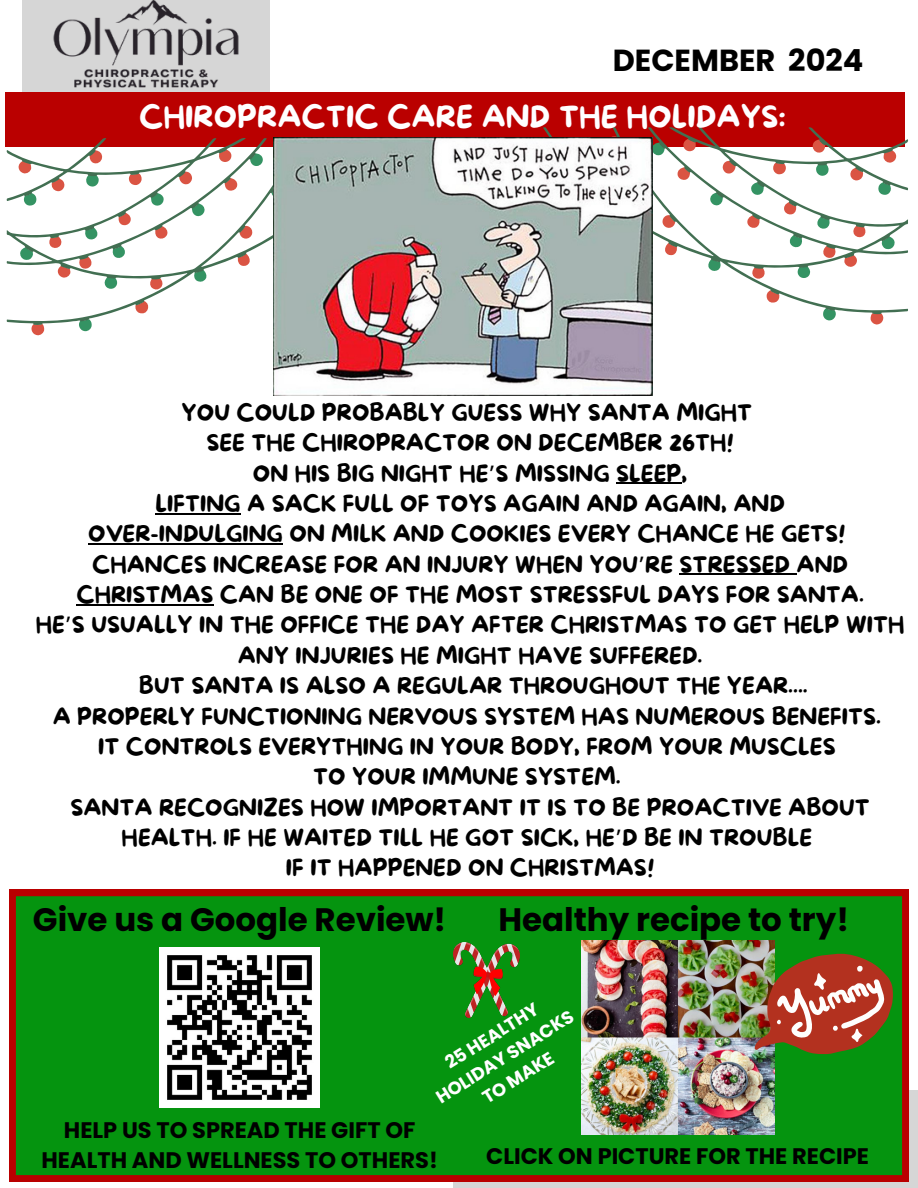
<style>
.page{position:relative;width:918px;height:1188px;background:#fff}
.page>*{position:absolute;margin:0;border:0;box-sizing:border-box;transform-origin:0 0}
.t1{font:700 32.4px "Poppins";color:#000}
.t2{font:700 30.45px "Poppins";color:#000}
.t3{font:30px "More Sugar";color:#fffeff}
.t4{font:22.5px/30.3px "More Sugar";color:#000;text-align:center}
.t5{font:700 22.5px/30.3px "Poppins";color:#000;text-align:center}
.t6{font:700 18px/24.8px "Poppins";color:#fff;text-align:center}
.s1{font-family:"Noto Sans Gurmukhi"}
</style>
<div class="page">
<div style="left:453px;top:1090px;width:465px;height:98px;background:#d6d6d6"></div>
<svg style="left:9px;top:889px;width:900px;height:293px;background:#16870e"></svg>
<img style="left:160px;top:948px;width:159px;height:159px">
<img style="left:23px;top:0;width:246px;height:92px">
<div style="left:5px;top:92px;width:900px;height:55px;background:#ba0000"></div>
<img style="left:581px;top:941px;width:194px;height:193px">
<svg style="left:755px;top:953px;width:138px;height:101px;background:#9b6641"></svg>
<img style="left:453px;top:943px;width:67px;height:75px">
<svg style="left:543px;top:127px;width:365px;height:187px"></svg>
<svg style="left:6px;top:138px;width:267px;height:187px"></svg>
<img style="left:273px;top:138px;width:379px;height:257px">
<hr style="left:616px;top:483px;width:66px;height:1px;background:#000">
<hr style="left:155px;top:513px;width:86px;height:1px;background:#000">
<hr style="left:88px;top:543px;width:195px;height:2px;background:#000">
<hr style="left:680px;top:574px;width:117px;height:1px;background:#000">
<hr style="left:76px;top:604px;width:138px;height:1px;background:#000">
<p class="t2" style="left:613px;top:39px;width:252px">DECEMBER 2024</p>
<p class="t3" style="left:139px;top:101px;width:648px">CHIROPRACTIC CARE AND THE HOLIDAYS:</p>
<h3 class="t4" style="left:36px;top:398px;width:870px">YOU COULD PROBABLY GUESS WHY SANTA MIGHT<br>SEE THE CHIROPRACTOR ON DECEMBER 26TH!<br>ON HIS BIG NIGHT HE<span class="s1">’</span>S MISSING SLEEP,<br>LIFTING A SACK FULL OF TOYS AGAIN AND AGAIN, AND<br>OVER-INDULGING ON MILK AND COOKIES EVERY CHANCE HE GETS!<br>CHANCES INCREASE FOR AN INJURY WHEN YOU<span class="s1">’</span>RE STRESSED AND CHRISTMAS CAN BE ONE OF THE MOST STRESSFUL DAYS FOR SANTA.<br>HE<span class="s1">’</span>S USUALLY IN THE OFFICE THE DAY AFTER CHRISTMAS TO GET HELP WITH ANY INJURIES HE MIGHT HAVE SUFFERED.<br>BUT SANTA IS ALSO A REGULAR THROUGHOUT THE YEAR....<br>A PROPERLY FUNCTIONING NERVOUS SYSTEM HAS NUMEROUS BENEFITS.<br>IT CONTROLS EVERYTHING IN YOUR BODY, FROM YOUR MUSCLES<br>TO YOUR IMMUNE SYSTEM.<br>SANTA RECOGNIZES HOW IMPORTANT IT IS TO BE PROACTIVE ABOUT HEALTH. IF HE WAITED TILL HE GOT SICK, HE<span class="s1">’</span>D BE IN TROUBLE<br>IF IT HAPPENED ON CHRISTMAS!</h3>
<h2 class="t1" style="left:33px;top:897px;width:415px">Give us a Google Review!</h2>
<h1 class="t1" style="left:499px;top:897px;width:352px">Healthy recipe to try!</h1>
<h5 class="t6" style="left:418px;top:1067px;width:160px;rotate:-32deg">25 HEALTHY<br>HOLIDAY SNACKS<br>TO MAKE</h5>
<p class="t5" style="left:42px;top:1114px;width:398px">HELP US TO SPREAD THE GIFT OF<br>HEALTH AND WELLNESS TO OTHERS!</p>
<p class="t5" style="left:486px;top:1141px;width:384px">CLICK ON PICTURE FOR THE RECIPE</p>
</div>
